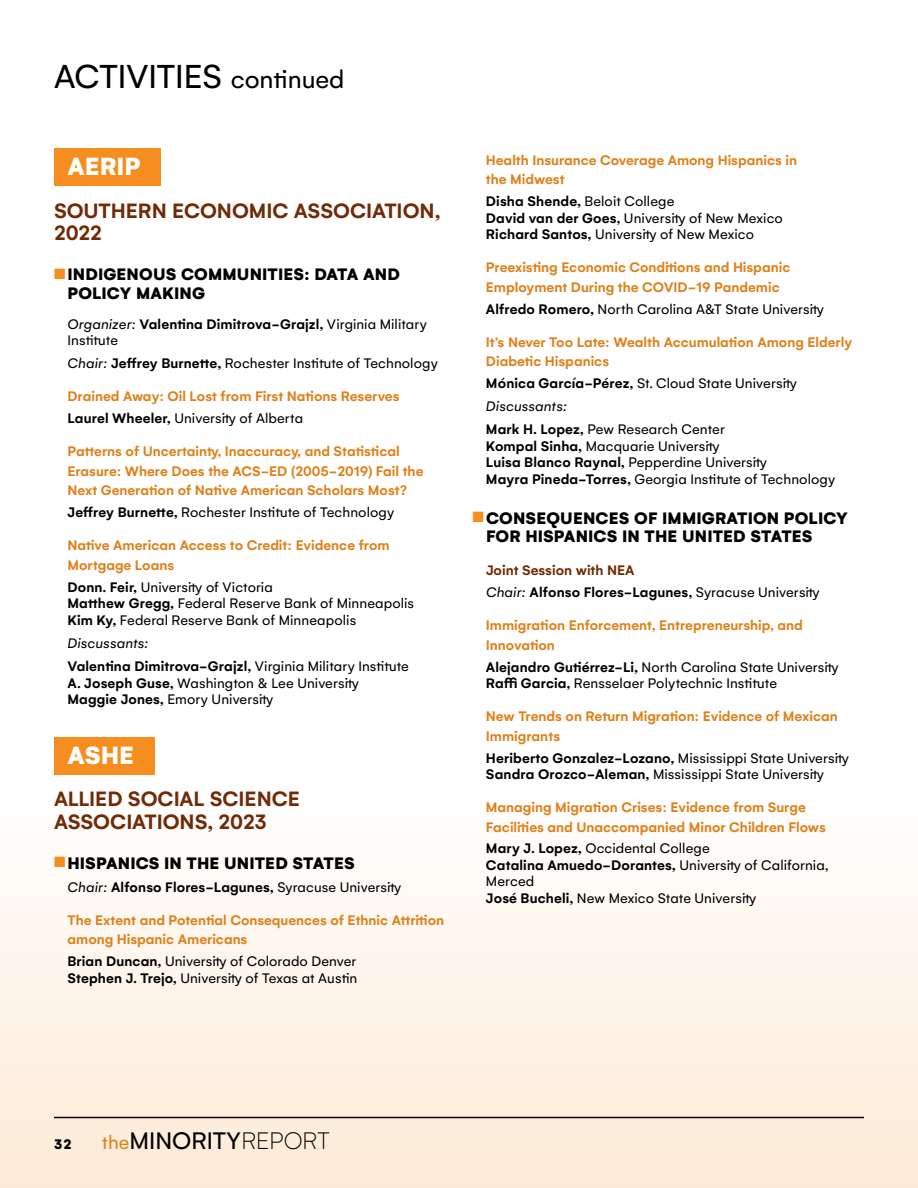
<style>
.page{position:relative;width:918px;height:1188px;background:#fff}
.page>*{position:absolute;margin:0;border:0;box-sizing:border-box;transform-origin:0 0}
.t1{font:36px "Gelion";color:#000}
.t2{font:900 27px "Gelion";color:#fff}
.t3{font:25.95px "Gelion";color:#000}
.t4{font:600 22.5px/22.5px "Gelion";color:#702b08}
.t5{font:900 18px/18.6px "Gelion";letter-spacing:.01em;color:#000}
.t6{font:15px/16.5px "Gelion";letter-spacing:.005em;color:#000}
.t7{font:600 15px/19.5px "Gelion";color:#df811b}
.t8{font:600 15px/16.5px "Gelion";letter-spacing:.01em;color:#000}
.t9{font:900 15px "Gelion";color:#000}
.s1{font-size:27px}
.s2{color:#f68e1f}
.s3{font-weight:400;font-style:italic}
.s4{font-weight:400}
.s5{font-style:italic}
.s6{font-weight:600}
.s7{color:#000}
.s8{font-weight:400;color:#000}
.s9{color:#702b08}
.s10{font-size:20.55px;color:#df811b}
.s11{font-weight:100}
</style>
<div class="page">
<div style="left:0;top:712px;width:918px;height:476px;background:linear-gradient(to bottom,#fff,#fbe9d6)"></div>
<div style="left:54px;top:149px;width:107px;height:37px;background:#f68e1f"></div>
<div style="left:54px;top:737px;width:100px;height:37px;background:#f68e1f"></div>
<hr style="left:54px;top:1117px;width:810px;height:1px;background:#000">
<h1 class="t1" style="left:54px;top:56px;width:292px">ACTIVITIES <span class="s1">continued</span></h1>
<h2 class="t2" style="left:68px;top:149px;width:74px">AERIP</h2>
<h3 class="t4" style="left:54px;top:199px;width:388px">SOUTHERN ECONOMIC ASSOCIATION,<br>2022</h3>
<p class="t5" style="left:68px;top:265px;width:334px;text-indent:-14px"><span class="s2">■</span>INDIGENOUS COMMUNITIES: DATA AND<br>POLICY MAKING</p>
<p class="t8" style="left:68px;top:315px;width:361px"><span class="s3">Organizer:</span> Valentina Dimitrova-Grajzl, <span class="s4">Virginia Military<br>Institute</span></p>
<p class="t6" style="left:68px;top:355px;width:372px"><span class="s5">Chair:</span> <span class="s6">Jeffrey Burnette,</span> Rochester Institute of Technology</p>
<p class="t7" style="left:67px;top:385px;width:334px;line-height:21.9px">Drained Away: Oil Lost from First Nations Reserves<br><span class="s7">Laurel Wheeler,</span> <span class="s8">University of Alberta</span></p>
<p class="t7" style="left:67px;top:441px;width:357px">Patterns of Uncertainty, Inaccuracy, and Statistical<br>Erasure: Where Does the ACS-ED (2005-2019) Fail the<br>Next Generation of Native American Scholars Most?</p>
<p class="t6" style="left:67px;top:504px;width:328px"><span class="s6">Jeffrey Burnette,</span> Rochester Institute of Technology</p>
<p class="t7" style="left:67px;top:535px;width:324px">Native American Access to Credit: Evidence from<br>Mortgage Loans</p>
<p class="t6" style="left:67px;top:578px;width:348px"><span class="s6">Donn. Feir,</span> University of Victoria<br><span class="s6">Matthew Gregg,</span> Federal Reserve Bank of Minneapolis<br><span class="s6">Kim Ky,</span> Federal Reserve Bank of Minneapolis</p>
<p class="t8" style="left:67px;top:631px;width:343px;line-height:23.2px"><span class="s3">Discussants:<br></span>Valentina Dimitrova-Grajzl, <span class="s4">Virginia Military Institute</span></p>
<p class="t6" style="left:67px;top:674px;width:293px"><span class="s6">A. Joseph Guse,</span> Washington &amp; Lee University<br><span class="s6">Maggie Jones,</span> Emory University</p>
<h2 class="t2" style="left:68px;top:737px;width:68px">ASHE</h2>
<h3 class="t4" style="left:54px;top:787px;width:248px">ALLIED SOCIAL SCIENCE<br>ASSOCIATIONS, 2023</h3>
<p class="t5" style="left:54px;top:853px;width:302px"><span class="s2">■</span>HISPANICS IN THE UNITED STATES</p>
<p class="t8" style="left:68px;top:878px;width:335px"><span class="s3">Chair:</span> Alfonso Flores-Lagunes, <span class="s4">Syracuse University</span></p>
<p class="t7" style="left:67px;top:910px;width:378px">The Extent and Potential Consequences of Ethnic Attrition among Hispanic Americans</p>
<p class="t6" style="left:67px;top:953px;width:291px"><span class="s6">Brian Duncan,</span> University of Colorado Denver<br><span class="s6">Stephen J. Trejo,</span> University of Texas at Austin</p>
<p class="t7" style="left:486px;top:150px;width:313px">Health Insurance Coverage Among Hispanics in the Midwest</p>
<p class="t6" style="left:486px;top:193px;width:298px"><span class="s6">Disha Shende,</span> Beloit College<br><span class="s6">David van der Goes,</span> University of New Mexico<br><span class="s6">Richard Santos,</span> University of New Mexico</p>
<p class="t7" style="left:486px;top:257px;width:306px">Preexisting Economic Conditions and Hispanic<br>Employment During the COVID-19 Pandemic</p>
<p class="t6" style="left:486px;top:300px;width:339px"><span class="s6">Alfredo Romero,</span> North Carolina A&amp;T State University</p>
<p class="t7" style="left:486px;top:332px;width:368px">It’s Never Too Late: Wealth Accumulation Among Elderly<br>Diabetic Hispanics</p>
<p class="t6" style="left:486px;top:371px;width:312px;line-height:23.2px"><span class="s6">Mónica García-Pérez,</span> St. Cloud State University<br><span class="s5">Discussants:<br></span><span class="s6">Mark H. Lopez,</span> Pew Research Center</p>
<p class="t6" style="left:486px;top:438px;width:351px"><span class="s6">Kompal Sinha,</span> Macquarie University<br><span class="s6">Luisa Blanco Raynal,</span> Pepperdine University<br><span class="s6">Mayra Pineda-Torres,</span> Georgia Institute of Technology</p>
<p class="t5" style="left:486px;top:508px;width:363px;text-indent:-14px"><span class="s2">■</span>CONSEQUENCES OF IMMIGRATION POLICY<br>FOR HISPANICS IN THE UNITED STATES</p>
<p class="t8" style="left:486px;top:559px;width:335px;line-height:21.9px"><span class="s9">Joint Session with NEA<br></span><span class="s3">Chair:</span> Alfonso Flores-Lagunes, <span class="s4">Syracuse University</span></p>
<p class="t7" style="left:486px;top:615px;width:318px">Immigration Enforcement, Entrepreneurship, and<br>Innovation</p>
<p class="t6" style="left:486px;top:658px;width:354px"><span class="s6">Alejandro Gutiérrez-Li,</span> North Carolina State University<br><span class="s6">Raffi Garcia,</span> Rensselaer Polytechnic Institute</p>
<p class="t7" style="left:486px;top:706px;width:353px">New Trends on Return Migration: Evidence of Mexican<br>Immigrants</p>
<p class="t6" style="left:486px;top:749px;width:364px"><span class="s6">Heriberto Gonzalez-Lozano,</span> Mississippi State University<br><span class="s6">Sandra Orozco-Aleman,</span> Mississippi State University</p>
<p class="t7" style="left:486px;top:797px;width:342px">Managing Migration Crises: Evidence from Surge<br>Facilities and Unaccompanied Minor Children Flows</p>
<p class="t6" style="left:486px;top:840px;width:344px"><span class="s6">Mary J. Lopez,</span> Occidental College<br><span class="s6">Catalina Amuedo-Dorantes,</span> University of California, Merced<br><span class="s6">José Bucheli,</span> New Mexico State University</p>
<p class="t9" style="left:54px;top:1135px;width:19px">32</p>
<h3 class="t3" style="left:102px;top:1125px;width:229px"><span class="s10">the</span>MINORITY<span class="s11">REPORT</span></h3>
</div>
